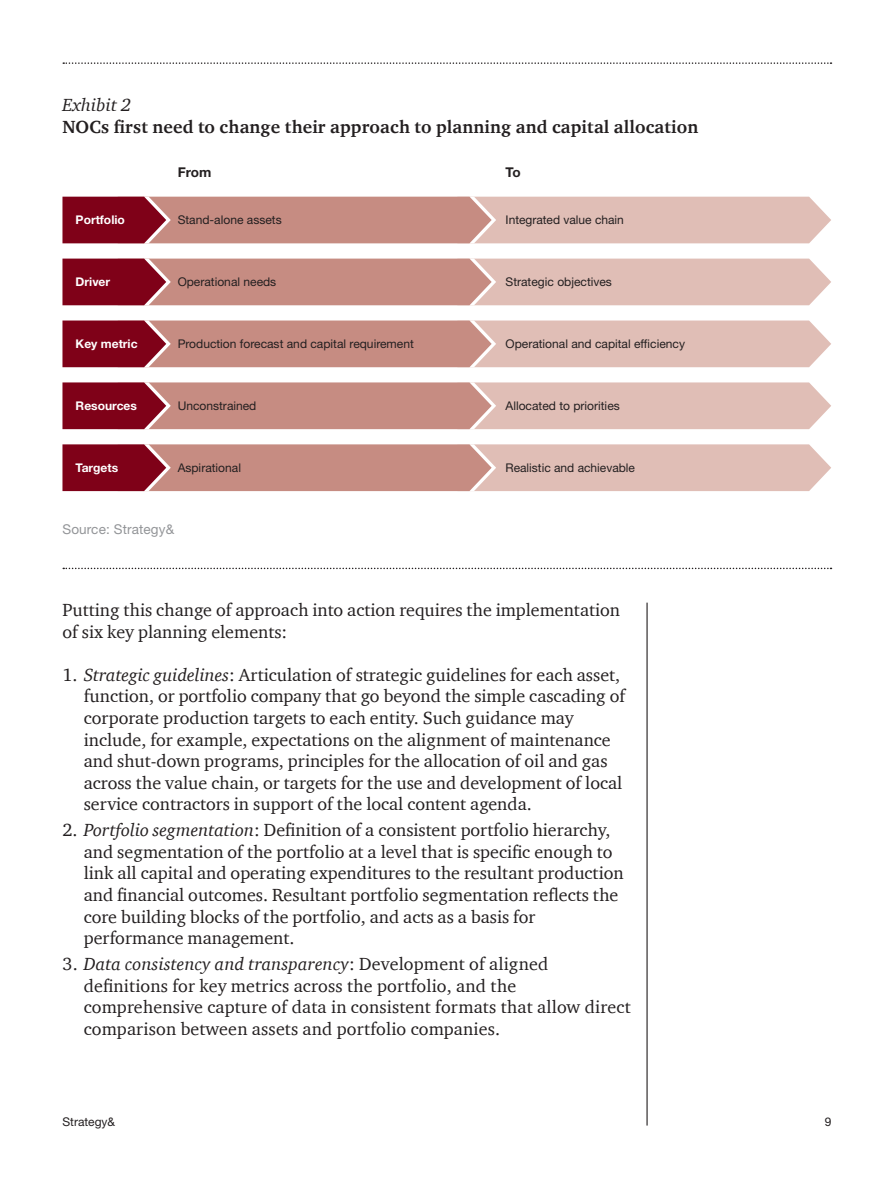
<style>
.page{position:relative;width:894px;height:1188px;background:#fff}
.page>*{position:absolute;margin:0;border:0;box-sizing:border-box;transform-origin:0 0}
.In-text_Bullets{font:18px/21.6px "Charter ITC Com";color:#231f20}
.Body_Text___Normal_1{font:18px/21.6px "Charter ITC Com";color:#231f20}
.Exhibit_Subtitle{font:700 18px "Charter ITC Com";letter-spacing:.01em;color:#231f20}
.Exhibit_Title{font:italic 18px "Charter ITC Com";letter-spacing:.01em;color:#231f20}
.Source_Note___Helvet{font:13.5px "Helvetica Neue LT Std";letter-spacing:.01em;color:#939598}
.t1{font:700 13.5px "Helvetica Neue LT Std";letter-spacing:-.01em;color:#231f20}
.t2{font:12px "Helvetica Neue LT Std";color:#231f20}
.t3{font:700 12px "Helvetica Neue LT Std";color:#fff}
.s1{font-style:italic}
</style>
<div class="page">
<svg style="left:63px;top:568px;width:768px;height:1px"></svg>
<svg style="left:63px;top:62px;width:768px;height:2px"></svg>
<svg style="left:62px;top:444px;width:768px;height:47px;background:#ca948f"></svg>
<svg style="left:62px;top:382px;width:768px;height:47px;background:#ca9490"></svg>
<svg style="left:62px;top:321px;width:768px;height:46px;background:#ca938f"></svg>
<svg style="left:62px;top:259px;width:768px;height:46px;background:#ca938f"></svg>
<svg style="left:62px;top:197px;width:768px;height:46px;background:#ca938f"></svg>
<hr style="left:646px;top:603px;width:1px;height:523px;background:#231f20">
<p class="Exhibit_Title" style="left:62px;top:94px;width:70px">Exhibit 2</p>
<p class="Exhibit_Subtitle" style="left:62px;top:115px;width:637px">NOCs first need to change their approach to planning and capital allocation</p>
<p class="t1" style="left:178px;top:164px;width:35px">From</p>
<p class="t1" style="left:505px;top:164px;width:17px">To</p>
<p class="t2" style="left:178px;top:213px;width:105px">Stand-alone assets</p>
<p class="t3" style="left:76px;top:212px;width:51px">Portfolio</p>
<p class="t2" style="left:505px;top:213px;width:120px">Integrated value chain</p>
<p class="t3" style="left:76px;top:274px;width:36px">Driver</p>
<p class="t2" style="left:178px;top:275px;width:100px">Operational needs</p>
<p class="t2" style="left:505px;top:275px;width:108px">Strategic objectives</p>
<p class="t3" style="left:76px;top:336px;width:63px">Key metric</p>
<p class="t2" style="left:178px;top:337px;width:237px">Production forecast and capital requirement</p>
<p class="t2" style="left:505px;top:337px;width:181px">Operational and capital efficiency</p>
<p class="t3" style="left:76px;top:398px;width:63px">Resources</p>
<p class="t2" style="left:178px;top:399px;width:80px">Unconstrained</p>
<p class="t2" style="left:505px;top:399px;width:116px">Allocated to priorities</p>
<p class="t3" style="left:76px;top:460px;width:44px">Targets</p>
<p class="t2" style="left:178px;top:460px;width:65px">Aspirational</p>
<p class="t2" style="left:505px;top:460px;width:131px">Realistic and achievable</p>
<p class="Source_Note___Helvet" style="left:62px;top:521px;width:113px">Source: Strategy&amp;</p>
<p class="Body_Text___Normal_1" style="left:62px;top:599px;width:559px">Putting this change of approach into action requires the implementation of six key planning elements:</p>
<p class="In-text_Bullets" style="left:84px;top:664px;width:542px;text-indent:-21px">1. <span class="s1">Strategic guidelines</span>: Articulation of strategic guidelines for each asset, function, or portfolio company that go beyond the simple cascading of corporate production targets to each entity. Such guidance may include, for example, expectations on the alignment of maintenance and shut-down programs, principles for the allocation of oil and gas across the value chain, or targets for the use and development of local service contractors in support of the local content agenda.</p>
<p class="In-text_Bullets" style="left:84px;top:819px;width:541px;text-indent:-21px">2. <span class="s1">Portfolio segmentation</span>: Definition of a consistent portfolio hierarchy, and segmentation of the portfolio at a level that is specific enough to link all capital and operating expenditures to the resultant production and financial outcomes. Resultant portfolio segmentation reflects the core building blocks of the portfolio, and acts as a basis for performance management.</p>
<p class="In-text_Bullets" style="left:84px;top:953px;width:548px;text-indent:-21px">3. <span class="s1">Data consistency and transparency</span>: Development of aligned definitions for key metrics across the portfolio, and the comprehensive capture of data in consistent formats that allow direct comparison between assets and portfolio companies.</p>
<p class="t2" style="left:62px;top:1114px;width:54px">Strategy&amp;</p>
<p class="t2" style="left:824px;top:1114px;width:8px">9</p>
</div>
